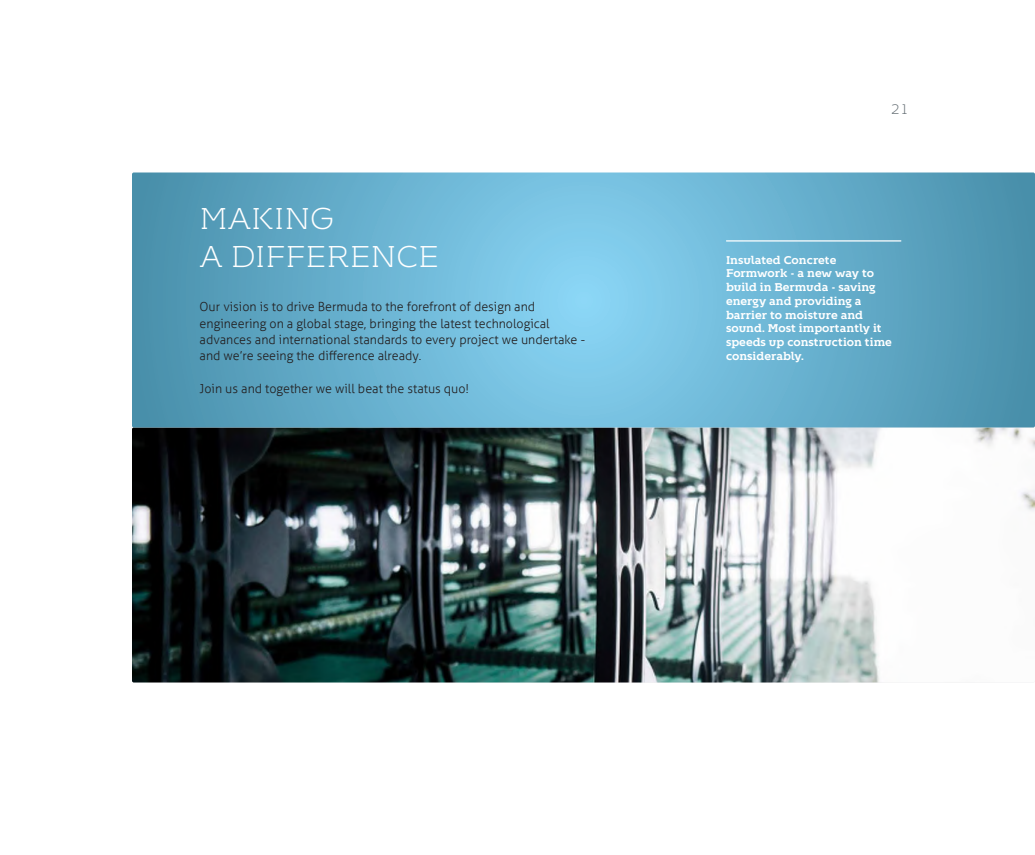
<style>
.page{position:relative;width:1035px;height:855px;background:#fff}
.page>*{position:absolute;margin:0;border:0;box-sizing:border-box;transform-origin:0 0}
.t1{font:300 30px/37.5px "Kontrapunkt Bob";color:#fff}
.t2{font:300 13.75px "Kontrapunkt Bob";color:#5f696f}
.t3{font:300 12.5px/16.2px "Aller";color:#231f20}
.t4{font:700 11.25px/13.8px "Kontrapunkt Bob";color:#fff}
</style>
<div class="page">
<img style="left:132px;top:428px;width:903px;height:254px">
<svg style="left:132px;top:172px;width:903px;height:256px;background:#67afcd"></svg>
<hr style="left:726px;top:240px;width:175px;height:2px;background:#fff">
<h1 class="t1" style="left:200px;top:201px;width:241px">MAKING<br>A DIFFERENCE</h1>
<p class="t3" style="left:200px;top:299px;width:387px">Our vision is to drive Bermuda to the forefront of design and engineering on a global stage, bringing the latest technological advances and international standards to every project we undertake - and we’re seeing the difference already.</p>
<p class="t3" style="left:200px;top:380px;width:271px">Join us and together we will beat the status quo!</p>
<p class="t2" style="left:891px;top:102px;width:18px">21</p>
<p class="t4" style="left:726px;top:253px;width:168px">Insulated Concrete<br>Formwork - a new way to build in Bermuda - saving energy and providing a barrier to moisture and sound. Most importantly it speeds up construction time considerably.</p>
</div>
